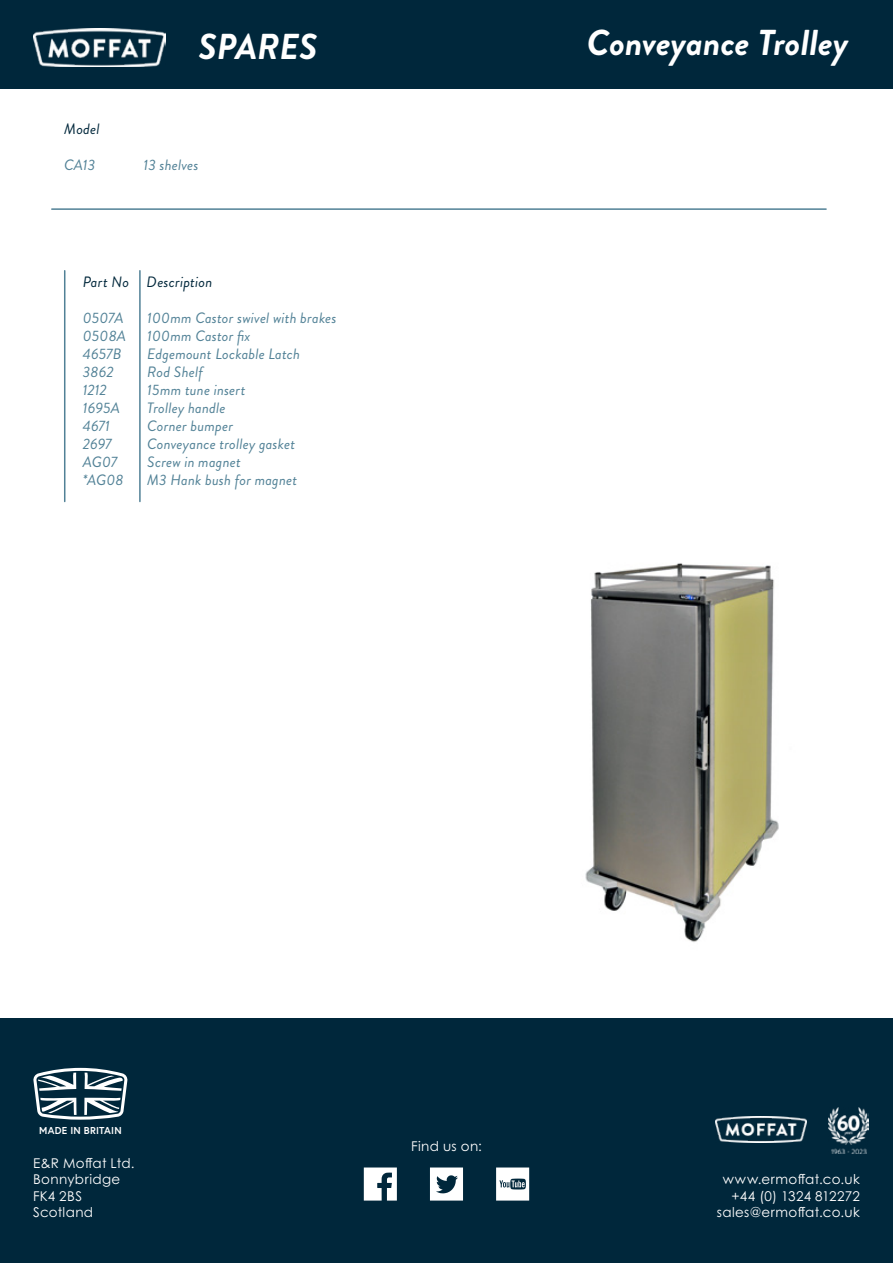
<style>
.page{position:relative;width:893px;height:1263px;background:#fff}
.page>*{position:absolute;margin:0;border:0;box-sizing:border-box;transform-origin:0 0}
.t1{font:italic 700 36px "Brandon Grotesque";color:#fff}
.t2{font:italic 15px "Brandon Grotesque";letter-spacing:.015em;color:#518196}
.t3{font:italic 15px "Brandon Grotesque";letter-spacing:.015em;color:#00273b}
.t4{font:13.5px/16.5px "Century Gothic Pro";letter-spacing:.025em;color:#fff}
.t5{font:700 10.05px "Europa";letter-spacing:.025em;color:#fff}
</style>
<div class="page">
<div style="left:0;top:0;width:893px;height:88px;background:#00273b"></div>
<div style="left:0;top:1019px;width:893px;height:244px;background:#00273b"></div>
<svg style="left:33px;top:1068px;width:95px;height:52px"></svg>
<img style="left:715px;top:1116px;width:91px;height:27px">
<svg style="left:496px;top:1167px;width:33px;height:33px"></svg>
<svg style="left:430px;top:1167px;width:33px;height:33px"></svg>
<svg style="left:364px;top:1167px;width:33px;height:33px"></svg>
<img style="left:828px;top:1108px;width:41px;height:46px">
<img style="left:585px;top:563px;width:194px;height:379px">
<hr style="left:52px;top:208px;width:774px;height:2px;background:#518196">
<hr style="left:139px;top:271px;width:2px;height:230px;background:#518196">
<hr style="left:64px;top:271px;width:1px;height:230px;background:#518196">
<img style="left:33px;top:29px;width:132px;height:38px">
<h1 class="t1" style="left:198px;top:22px;width:120px">SPARES</h1>
<h1 class="t1" style="left:587px;top:17px;width:263px">Conveyance Trolley</h1>
<p class="t3" style="left:64px;top:118px;width:37px">Model</p>
<p class="t2" style="left:64px;top:154px;width:33px">CA13</p>
<p class="t2" style="left:144px;top:154px;width:56px">13 shelves</p>
<p class="t3" style="left:83px;top:271px;width:131px">Part No Description</p>
<p class="t2" style="left:83px;top:307px;width:42px">0507A</p>
<p class="t2" style="left:147px;top:307px;width:191px">100mm Castor swivel with brakes</p>
<p class="t2" style="left:83px;top:325px;width:45px">0508A</p>
<p class="t2" style="left:147px;top:325px;width:105px">100mm Castor fix</p>
<p class="t2" style="left:83px;top:343px;width:40px">4657B</p>
<p class="t2" style="left:147px;top:343px;width:154px">Edgemount Lockable Latch</p>
<p class="t2" style="left:83px;top:361px;width:32px">3862</p>
<p class="t2" style="left:147px;top:361px;width:57px">Rod Shelf</p>
<p class="t2" style="left:83px;top:379px;width:26px">1212</p>
<p class="t2" style="left:147px;top:379px;width:100px">15mm tune insert</p>
<p class="t2" style="left:83px;top:397px;width:39px">1695A</p>
<p class="t2" style="left:147px;top:397px;width:80px">Trolley handle</p>
<p class="t2" style="left:83px;top:415px;width:28px">4671</p>
<p class="t2" style="left:147px;top:415px;width:87px">Corner bumper</p>
<p class="t2" style="left:83px;top:433px;width:30px">2697</p>
<p class="t2" style="left:147px;top:433px;width:149px">Conveyance trolley gasket</p>
<p class="t2" style="left:83px;top:451px;width:36px">AG07</p>
<p class="t2" style="left:147px;top:451px;width:95px">Screw in magnet</p>
<p class="t2" style="left:83px;top:469px;width:42px">*AG08</p>
<p class="t2" style="left:147px;top:469px;width:152px">M3 Hank bush for magnet</p>
<p class="t5" style="left:39px;top:1124px;width:84px">MADE IN BRITAIN</p>
<p class="t4" style="left:33px;top:1154px;width:103px">E&amp;R Moffat Ltd.<br>Bonnybridge<br>FK4 2BS<br>Scotland</p>
<p class="t4" style="left:411px;top:1138px;width:72px">Find us on:</p>
<p class="t4" style="left:717px;top:1171px;width:144px;text-align:right">www.ermoffat.co.uk +44 (0) 1324 812272 sales@ermoffat.co.uk</p>
</div>
